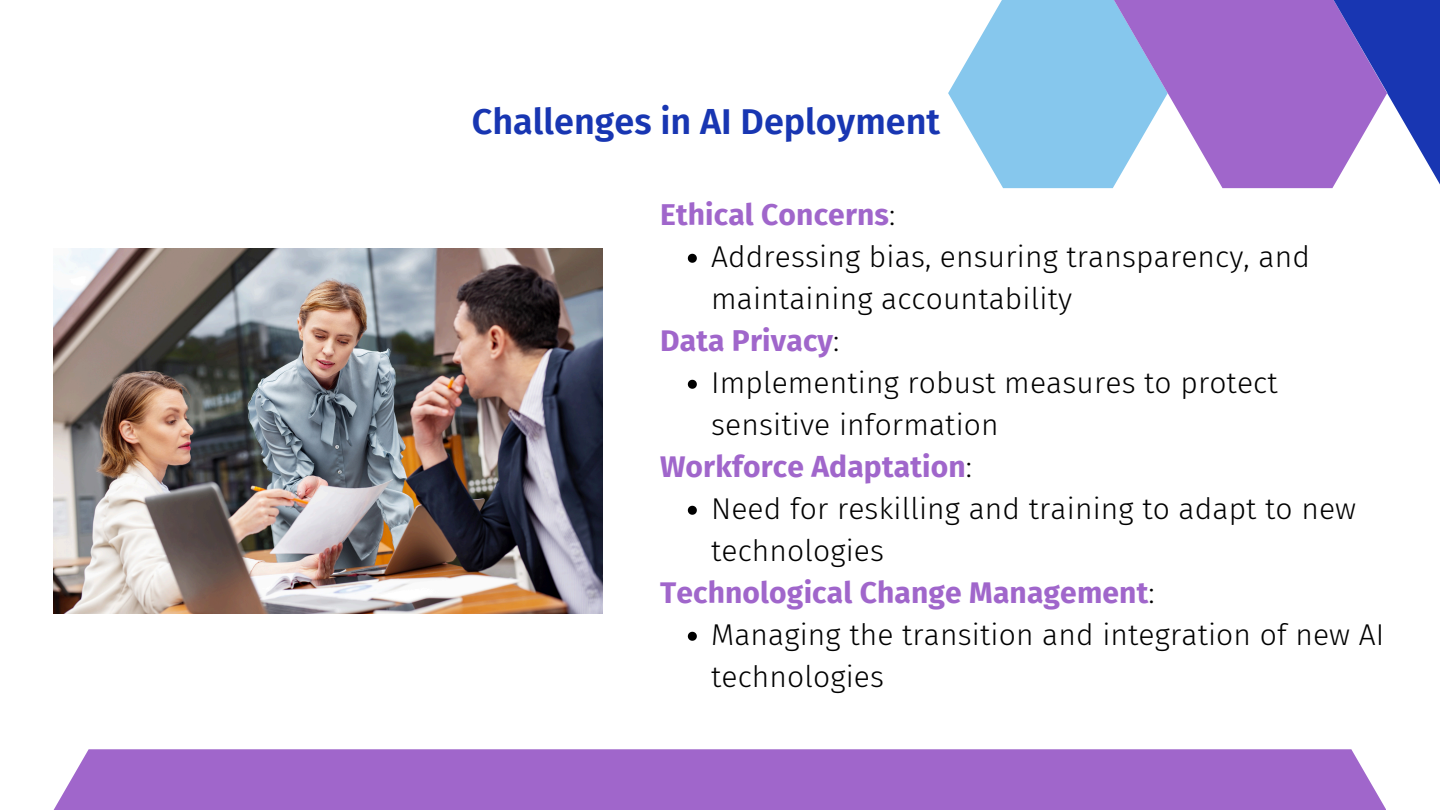
<style>
.page{position:relative;width:1440px;height:810px;background:#fff}
.page>*{position:absolute;margin:0;border:0;box-sizing:border-box;transform-origin:0 0}
.t1{font:600 36px "Fira Sans";color:#1836b2}
.t2{font:300 30px/42px "Fira Sans";letter-spacing:.005em;color:#000}
.t3{font:700 30px "Fira Sans";letter-spacing:.005em;color:#a066cb}
.s1{font-weight:300;color:#000}
</style>
<div class="page">
<svg style="left:948px;top:0;width:110px;height:188px"></svg>
<svg style="left:1058px;top:0;width:219px;height:188px;background:#a29dde"></svg>
<svg style="left:1277px;top:0;width:163px;height:188px"></svg>
<div style="left:54px;top:749px;width:1332px;height:61px;background:#a066cb"></div>
<img style="left:54px;top:249px;width:549px;height:365px">
<svg style="left:688px;top:254px;width:9px;height:9px"></svg>
<svg style="left:688px;top:380px;width:9px;height:9px"></svg>
<svg style="left:688px;top:506px;width:9px;height:9px"></svg>
<svg style="left:688px;top:632px;width:9px;height:9px"></svg>
<p class="t1" style="left:472px;top:101px;width:470px">Challenges in AI Deployment</p>
<p class="t3" style="left:660px;top:197px;width:237px">Ethical Concerns<span class="s1">:</span></p>
<p class="t2" style="left:711px;top:236px;width:600px">Addressing bias, ensuring transparency, and maintaining accountability</p>
<p class="t3" style="left:660px;top:323px;width:181px">Data Privacy<span class="s1">:</span></p>
<p class="t2" style="left:711px;top:362px;width:568px">Implementing robust measures to protect sensitive information</p>
<p class="t3" style="left:660px;top:449px;width:313px">Workforce Adaptation<span class="s1">:</span></p>
<p class="t2" style="left:711px;top:488px;width:647px">Need for reskilling and training to adapt to new technologies</p>
<p class="t3" style="left:660px;top:575px;width:496px">Technological Change Management<span class="s1">:</span></p>
<p class="t2" style="left:711px;top:614px;width:675px">Managing the transition and integration of new AI technologies</p>
</div>
